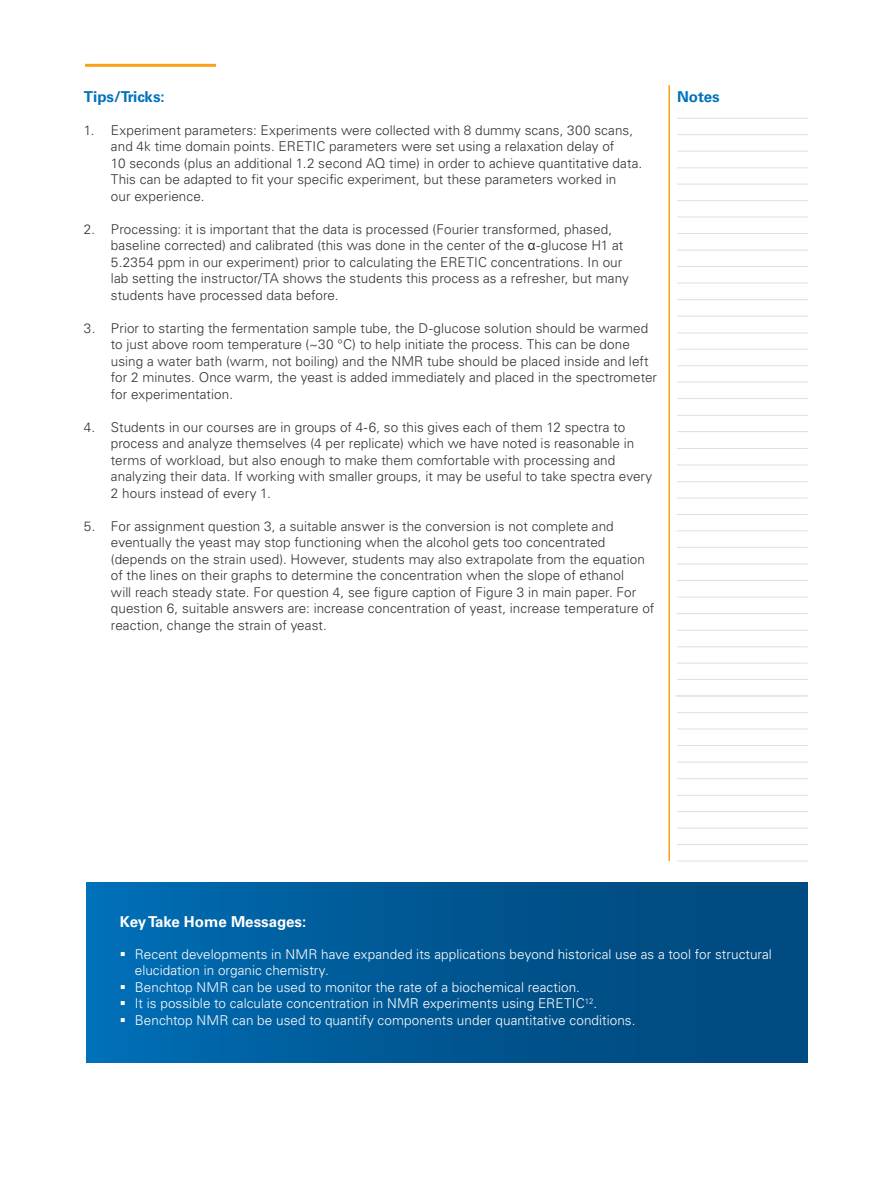
<style>
.page{position:relative;width:893px;height:1187px;background:#fff}
.page>*{position:absolute;margin:0;border:0;box-sizing:border-box;transform-origin:0 0}
.Sub-headline{font:700 15px "Univers LT Std";color:#fff}
.Sub-headline-2{font:700 15px "Univers LT Std";color:#0072bc}
.Numbering{font:300 13.5px/16.5px "Univers LT Std";letter-spacing:.005em;color:#313331}
.t1{font:300 13.5px/16.5px "Univers LT Std";letter-spacing:.005em;color:#fff}
.s1{font-family:"Arial";font-weight:400}
</style>
<div class="page">
<hr style="left:668px;top:85px;width:2px;height:776px;background:#faa21b">
<hr style="left:677px;top:118px;width:131px;height:1px;background:#d9e2e8">
<hr style="left:677px;top:167px;width:131px;height:1px;background:#d9e2e8">
<hr style="left:677px;top:630px;width:131px;height:1px;background:#d9e2e8">
<hr style="left:677px;top:481px;width:131px;height:1px;background:#d9e2e8">
<hr style="left:677px;top:332px;width:131px;height:1px;background:#d9e2e8">
<hr style="left:677px;top:795px;width:131px;height:1px;background:#d9e2e8">
<hr style="left:677px;top:646px;width:131px;height:1px;background:#d9e2e8">
<hr style="left:677px;top:250px;width:131px;height:1px;background:#d9e2e8">
<hr style="left:677px;top:712px;width:131px;height:1px;background:#d9e2e8">
<hr style="left:677px;top:563px;width:131px;height:1px;background:#d9e2e8">
<hr style="left:677px;top:415px;width:131px;height:1px;background:#d9e2e8">
<hr style="left:677px;top:134px;width:131px;height:1px;background:#d9e2e8">
<hr style="left:677px;top:596px;width:131px;height:1px;background:#d9e2e8">
<hr style="left:677px;top:448px;width:131px;height:1px;background:#d9e2e8">
<hr style="left:677px;top:299px;width:131px;height:1px;background:#d9e2e8">
<hr style="left:677px;top:761px;width:131px;height:1px;background:#d9e2e8">
<hr style="left:677px;top:613px;width:131px;height:1px;background:#d9e2e8">
<hr style="left:677px;top:217px;width:131px;height:1px;background:#d9e2e8">
<hr style="left:677px;top:679px;width:131px;height:1px;background:#d9e2e8">
<hr style="left:677px;top:530px;width:131px;height:1px;background:#d9e2e8">
<hr style="left:677px;top:382px;width:131px;height:1px;background:#d9e2e8">
<hr style="left:677px;top:844px;width:131px;height:1px;background:#d9e2e8">
<hr style="left:675px;top:695px;width:131px;height:1px;background:#d9e2e8">
<hr style="left:677px;top:184px;width:131px;height:1px;background:#d9e2e8">
<hr style="left:677px;top:497px;width:131px;height:1px;background:#d9e2e8">
<hr style="left:677px;top:349px;width:131px;height:1px;background:#d9e2e8">
<hr style="left:677px;top:811px;width:131px;height:1px;background:#d9e2e8">
<hr style="left:677px;top:662px;width:131px;height:1px;background:#d9e2e8">
<hr style="left:677px;top:266px;width:131px;height:1px;background:#d9e2e8">
<hr style="left:677px;top:728px;width:131px;height:1px;background:#d9e2e8">
<hr style="left:677px;top:580px;width:131px;height:1px;background:#d9e2e8">
<hr style="left:677px;top:431px;width:131px;height:1px;background:#d9e2e8">
<hr style="left:677px;top:151px;width:131px;height:1px;background:#d9e2e8">
<hr style="left:677px;top:464px;width:131px;height:1px;background:#d9e2e8">
<hr style="left:677px;top:316px;width:131px;height:1px;background:#d9e2e8">
<hr style="left:677px;top:778px;width:131px;height:1px;background:#d9e2e8">
<hr style="left:677px;top:233px;width:131px;height:1px;background:#d9e2e8">
<hr style="left:677px;top:695px;width:131px;height:1px;background:#d9e2e8">
<hr style="left:677px;top:547px;width:131px;height:1px;background:#d9e2e8">
<hr style="left:677px;top:398px;width:131px;height:1px;background:#d9e2e8">
<hr style="left:677px;top:860px;width:131px;height:1px;background:#d9e2e8">
<hr style="left:677px;top:200px;width:131px;height:1px;background:#d9e2e8">
<hr style="left:677px;top:514px;width:131px;height:1px;background:#d9e2e8">
<hr style="left:677px;top:365px;width:131px;height:1px;background:#d9e2e8">
<hr style="left:677px;top:827px;width:131px;height:1px;background:#d9e2e8">
<hr style="left:677px;top:283px;width:131px;height:1px;background:#d9e2e8">
<hr style="left:677px;top:745px;width:131px;height:1px;background:#d9e2e8">
<hr style="left:85px;top:64px;width:131px;height:3px;background:#faa21b">
<div style="left:87px;top:882px;width:721px;height:180px;background:linear-gradient(to right,#006cb2,#004578)"></div>
<svg style="left:121px;top:951px;width:4px;height:4px"></svg>
<svg style="left:121px;top:984px;width:4px;height:4px"></svg>
<svg style="left:121px;top:1001px;width:4px;height:4px"></svg>
<svg style="left:121px;top:1017px;width:4px;height:4px"></svg>
<p class="Sub-headline-2" style="left:84px;top:87px;width:82px">Tips/Tricks:</p>
<p class="Sub-headline-2" style="left:677px;top:87px;width:44px">Notes</p>
<p class="Numbering" style="left:111px;top:122px;width:533px;text-indent:-27px">1. Experiment parameters: Experiments were collected with 8 dummy scans, 300 scans, and 4k time domain points. ERETIC parameters were set using a relaxation delay of<br>10 seconds (plus an additional 1.2 second AQ time) in order to achieve quantitative data.<br>This can be adapted to fit your specific experiment, but these parameters worked in<br>our experience.</p>
<p class="Numbering" style="left:111px;top:221px;width:519px;text-indent:-27px">2. Processing: it is important that the data is processed (Fourier transformed, phased, baseline corrected) and calibrated (this was done in the center of the <span class="s1">α</span>-glucose H1 at 5.2354 ppm in our experiment) prior to calculating the ERETIC concentrations. In our lab setting the instructor/TA shows the students this process as a refresher, but many students have processed data before.</p>
<p class="Numbering" style="left:111px;top:320px;width:548px;text-indent:-27px">3. Prior to starting the fermentation sample tube, the D-glucose solution should be warmed to just above room temperature (~30 °C) to help initiate the process. This can be done using a water bath (warm, not boiling) and the NMR tube should be placed inside and left for 2 minutes. Once warm, the yeast is added immediately and placed in the spectrometer for experimentation.</p>
<p class="Numbering" style="left:111px;top:419px;width:543px;text-indent:-27px">4. Students in our courses are in groups of 4-6, so this gives each of them 12 spectra to process and analyze themselves (4 per replicate) which we have noted is reasonable in terms of workload, but also enough to make them comfortable with processing and analyzing their data. If working with smaller groups, it may be useful to take spectra every 2 hours instead of every 1.</p>
<p class="Numbering" style="left:111px;top:518px;width:545px;text-indent:-27px">5. For assignment question 3, a suitable answer is the conversion is not complete and eventually the yeast may stop functioning when the alcohol gets too concentrated (depends on the strain used). However, students may also extrapolate from the equation of the lines on their graphs to determine the concentration when the slope of ethanol<br>will reach steady state. For question 4, see figure caption of Figure 3 in main paper. For question 6, suitable answers are: increase concentration of yeast, increase temperature of reaction, change the strain of yeast.</p>
<p class="Sub-headline" style="left:120px;top:912px;width:188px">Key Take Home Messages:</p>
<p class="t1" style="left:135px;top:945px;width:639px">Recent developments in NMR have expanded its applications beyond historical use as a tool for structural elucidation in organic chemistry.</p>
<p class="t1" style="left:135px;top:978px;width:447px">Benchtop NMR can be used to monitor the rate of a biochemical reaction.</p>
<p class="t1" style="left:135px;top:995px;width:464px">It is possible to calculate concentration in NMR experiments using ERETIC<sup>12</sup>.</p>
<p class="t1" style="left:135px;top:1011px;width:502px">Benchtop NMR can be used to quantify components under quantitative conditions.</p>
</div>
